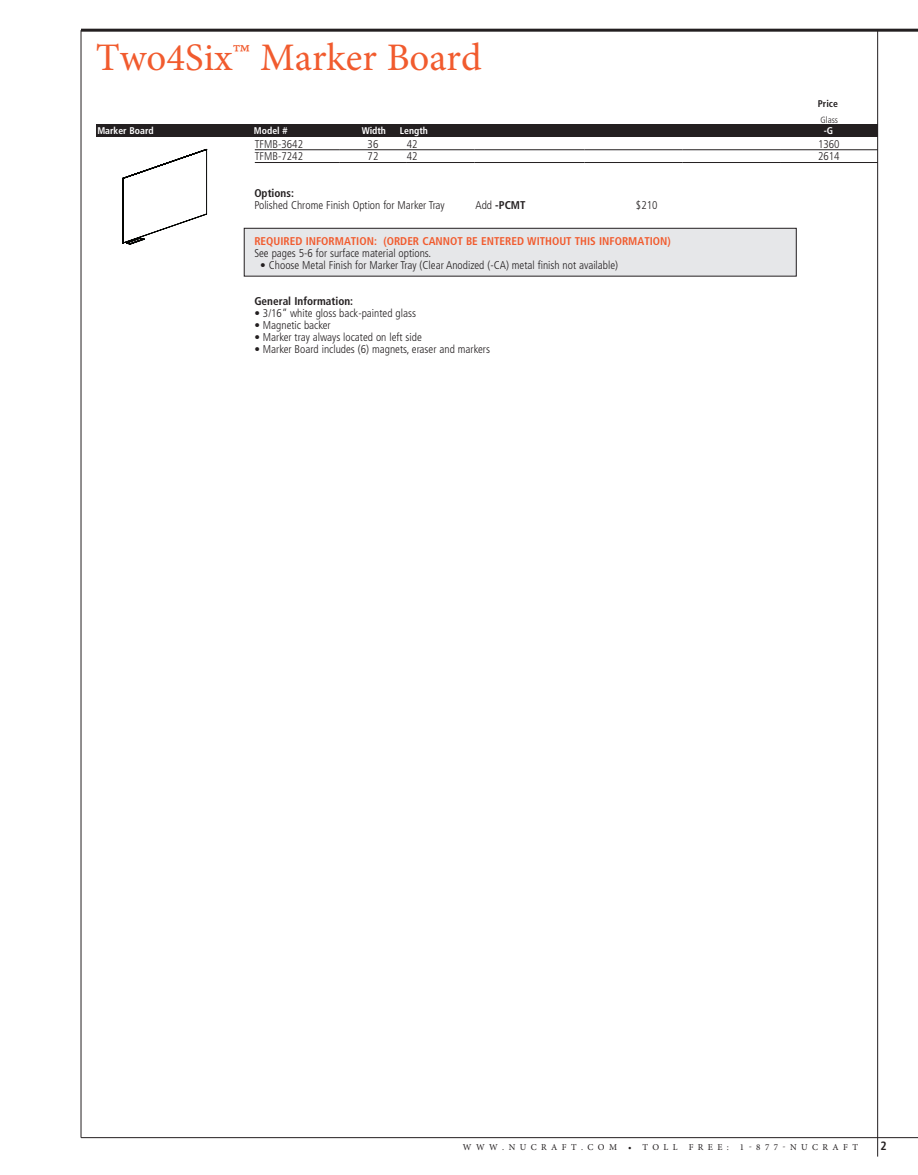
<style>
.page{position:relative;width:918px;height:1175px;background:#fff}
.page>*{position:absolute;margin:0;border:0;box-sizing:border-box;transform-origin:0 0}
.Page_Head{font:39px "Minion Pro";color:#f15b2e}
.t1{font:700 condensed 12px "Frutiger LT Std";color:#231f20}
.Structural_Tower_Pri{font:300 condensed 11.25px "Frutiger LT Std";color:#231f20}
.Structural_Tower_Pri-2{font:700 condensed 11.25px "Frutiger LT Std";color:#f15b2e}
.Structural_Tower_Pri-3{font:700 condensed 11.25px "Frutiger LT Std";color:#231f20}
.Structural_Tower_Pri-4{font:700 condensed 9.75px "Frutiger LT Std";color:#fff}
.Structural_Tower_Pri-5{font:700 condensed 9.75px "Frutiger LT Std";color:#231f20}
.t2{font:9px "Minion Pro";letter-spacing:.49em;color:#231f20}
.Structural_Tower_Pri-6{font:300 condensed 9px "Frutiger LT Std";color:#231f20}
.s1{font-weight:300}
</style>
<div class="page">
<hr style="left:877px;top:30px;width:1px;height:1126px;background:#231f20">
<hr style="left:81px;top:30px;width:1px;height:1107px;background:#231f20">
<hr style="left:81px;top:29px;width:837px;height:3px;background:#231f20">
<hr style="left:81px;top:1137px;width:837px;height:1px;background:#231f20">
<div style="left:96px;top:124px;width:782px;height:13px;background:#231f20"></div>
<hr style="left:255px;top:149px;width:84px;height:1px;background:#231f20">
<hr style="left:339px;top:149px;width:68px;height:1px;background:#231f20">
<hr style="left:407px;top:149px;width:68px;height:1px;background:#231f20">
<hr style="left:475px;top:149px;width:109px;height:1px;background:#231f20">
<hr style="left:584px;top:149px;width:98px;height:1px;background:#231f20">
<hr style="left:682px;top:149px;width:98px;height:1px;background:#231f20">
<hr style="left:780px;top:149px;width:98px;height:1px;background:#231f20">
<hr style="left:255px;top:162px;width:84px;height:1px;background:#231f20">
<hr style="left:339px;top:162px;width:68px;height:1px;background:#231f20">
<hr style="left:407px;top:162px;width:68px;height:1px;background:#231f20">
<hr style="left:475px;top:162px;width:109px;height:1px;background:#231f20">
<hr style="left:584px;top:162px;width:98px;height:1px;background:#231f20">
<hr style="left:682px;top:162px;width:98px;height:1px;background:#231f20">
<hr style="left:780px;top:162px;width:98px;height:1px;background:#231f20">
<div style="left:244px;top:228px;width:552px;height:48px;background:#e6e7e9"></div>
<div style="left:244px;top:228px;width:552px;height:48px;border:1px solid #231f20"></div>
<svg style="left:123px;top:149px;width:84px;height:95px"></svg>
<p class="Page_Head" style="left:96px;top:31px;width:387px">Two4Six™ Marker Board</p>
<p class="Structural_Tower_Pri-5" style="left:818px;top:98px;width:22px">Price</p>
<p class="Structural_Tower_Pri-6" style="left:821px;top:114px;width:19px">Glass</p>
<p class="Structural_Tower_Pri-4" style="left:97px;top:125px;width:58px">Marker Board</p>
<p class="Structural_Tower_Pri-4" style="left:254px;top:125px;width:35px">Model #</p>
<p class="Structural_Tower_Pri-4" style="left:362px;top:125px;width:26px">Width</p>
<p class="Structural_Tower_Pri-4" style="left:400px;top:125px;width:29px">Length</p>
<p class="Structural_Tower_Pri-4" style="left:824px;top:125px;width:11px">-G</p>
<p class="Structural_Tower_Pri" style="left:255px;top:137px;width:50px">TFMB-3642</p>
<p class="Structural_Tower_Pri" style="left:368px;top:137px;width:12px">36</p>
<p class="Structural_Tower_Pri" style="left:407px;top:137px;width:12px">42</p>
<p class="Structural_Tower_Pri" style="left:818px;top:137px;width:23px">1360</p>
<p class="Structural_Tower_Pri" style="left:255px;top:150px;width:50px">TFMB-7242</p>
<p class="Structural_Tower_Pri" style="left:368px;top:150px;width:12px">72</p>
<p class="Structural_Tower_Pri" style="left:407px;top:150px;width:12px">42</p>
<p class="Structural_Tower_Pri" style="left:818px;top:150px;width:23px">2614</p>
<p class="Structural_Tower_Pri-3" style="left:254px;top:186px;width:41px">Options:</p>
<p class="Structural_Tower_Pri" style="left:254px;top:198px;width:192px">Polished Chrome Finish Option for Marker Tray</p>
<p class="Structural_Tower_Pri-3" style="left:475px;top:198px;width:52px"><span class="s1">Add</span> -PCMT</p>
<p class="Structural_Tower_Pri" style="left:636px;top:198px;width:23px">$210</p>
<p class="Structural_Tower_Pri-2" style="left:254px;top:234px;width:418px">REQUIRED INFORMATION: (ORDER CANNOT BE ENTERED WITHOUT THIS INFORMATION)</p>
<p class="Structural_Tower_Pri" style="left:254px;top:246px;width:178px">See pages 5-6 for surface material options.</p>
<p class="Structural_Tower_Pri" style="left:260px;top:258px;width:359px">• Choose Metal Finish for Marker Tray (Clear Anodized (-CA) metal finish not available)</p>
<p class="Structural_Tower_Pri-3" style="left:254px;top:294px;width:100px">General Information:</p>
<p class="Structural_Tower_Pri" style="left:254px;top:306px;width:163px">• 3/16” white gloss back-painted glass</p>
<p class="Structural_Tower_Pri" style="left:254px;top:318px;width:78px">• Magnetic backer</p>
<p class="Structural_Tower_Pri" style="left:254px;top:330px;width:169px">• Marker tray always located on left side</p>
<p class="Structural_Tower_Pri" style="left:254px;top:342px;width:237px">• Marker Board includes (6) magnets, eraser and markers</p>
<p class="t2" style="left:463px;top:1140px;width:397px">WWW.NUCRAFT.COM • TOLL FREE: 1-877-NUCRAFT</p>
<p class="t1" style="left:881px;top:1138px;width:8px">2</p>
</div>
